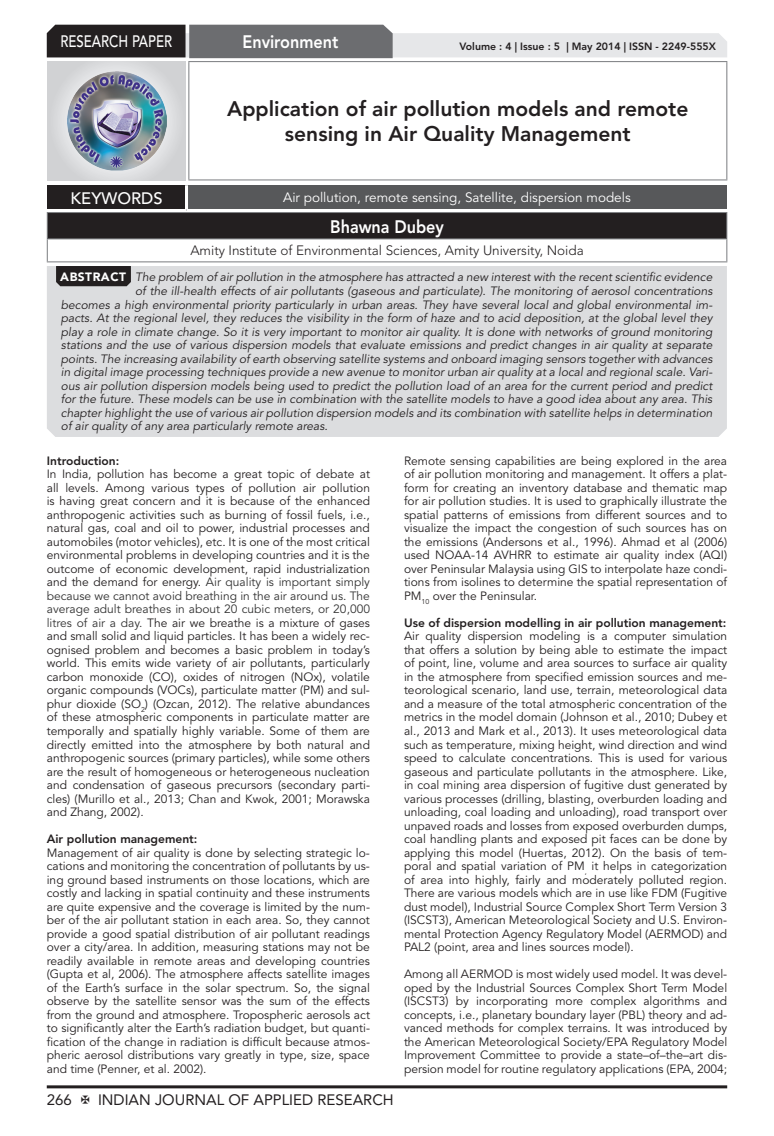
<style>
.page{position:relative;width:774px;height:1136px;background:#fff}
.page>*{position:absolute;margin:0;border:0;box-sizing:border-box;transform-origin:0 0}
.t1{font:800 21px/25.2px "Avenir LT Std";color:#231f20;text-align:center}
.t2{font:800 18px "Avenir LT Std";color:#fff;scale:.9 1}
.t3{font:500 16.5px "Avenir LT Std";color:#fff;scale:.8 1}
.t4{font:500 16.5px "Avenir LT Std";color:#fff}
.t5{font:15px "Avenir LT Std";color:#231f20}
.t6{font:300 13.5px "Avenir LT Std";color:#231f20}
.t7{font:13.5px "Avenir LT Std";color:#fff}
.t8{font:12px/13.5px "Avenir LT Std";color:#231f20;text-align:justify}
.t9{font:italic 12px "Avenir LT Std";color:#231f20}
.t10{font:800 12px "Avenir LT Std";color:#231f20}
.t11{font:800 10.5px "Avenir LT Std";color:#231f20}
.s1{font-weight:900;font-style:normal;color:#fff}
.s2{color:#333}
</style>
<div class="page">
<hr style="left:47px;top:1085px;width:680px;height:3px;background:#231f20">
<div style="left:48px;top:62px;width:137px;height:118px;background:linear-gradient(to right,#d9dadc,#d8d9db)"></div>
<img style="left:68px;top:71px;width:99px;height:100px">
<svg style="left:47px;top:25px;width:680px;height:33px;background:#9e9e9f"></svg>
<hr style="left:188px;top:61px;width:539px;height:1px;background:#808285">
<hr style="left:188px;top:62px;width:1px;height:117px;background:#808285">
<hr style="left:726px;top:62px;width:1px;height:117px;background:#808285">
<hr style="left:188px;top:179px;width:539px;height:1px;background:#808285">
<div style="left:47px;top:212px;width:680px;height:27px;background:#231f20"></div>
<hr style="left:47px;top:212px;width:680px;height:1px;background:#808285">
<hr style="left:47px;top:238px;width:680px;height:1px;background:#808285">
<svg style="left:47px;top:213px;width:1px;height:48px"></svg>
<svg style="left:726px;top:213px;width:1px;height:48px"></svg>
<hr style="left:47px;top:261px;width:680px;height:1px;background:#808285">
<div style="left:47px;top:185px;width:139px;height:25px;background:#231f20"></div>
<div style="left:186px;top:185px;width:541px;height:25px;background:#57585a"></div>
<hr style="left:185px;top:185px;width:3px;height:24px;background:#fff">
<hr style="left:47px;top:209px;width:139px;height:3px;background:#fff">
<hr style="left:186px;top:209px;width:541px;height:3px;background:#fff">
<div style="left:47px;top:266px;width:680px;height:171px;background:#dcdddf"></div>
<svg style="left:56px;top:266px;width:75px;height:20px"></svg>
<h3 class="t3" style="left:60px;top:32px;width:139px">RESEARCH PAPER</h3>
<h2 class="t2" style="left:242px;top:31px;width:108px">Environment</h2>
<p class="t11" style="left:459px;top:41px;width:258px">Volume : 4 | Issue : 5 | May 2014 | ISSN - 2249-555X</p>
<h1 class="t1" style="left:227px;top:96px;width:463px">Application of air pollution models and remote sensing in Air Quality Management</h1>
<h3 class="t4" style="left:71px;top:189px;width:94px">KEYWORDS</h3>
<p class="t7" style="left:283px;top:189px;width:349px">Air pollution, remote sensing, Satellite, dispersion models</p>
<h2 class="t2" style="left:330px;top:215px;width:128px">Bhawna Dubey</h2>
<p class="t6" style="left:190px;top:243px;width:395px">Amity Institute of Environmental Sciences, Amity University, Noida</p>
<p class="t9" style="left:60px;top:270px;width:654px"><span class="s1">ABSTRACT</span> The problem of air pollution in the atmosphere has attracted a new interest with the recent scientific evidence</p>
<p class="t9" style="left:135px;top:284px;width:579px">of the ill-health effects of air pollutants (gaseous and particulate). The monitoring of aerosol concentrations</p>
<p class="t9" style="left:61px;top:297px;width:653px">becomes a high environmental priority particularly in urban areas. They have several local and global environmental im-</p>
<p class="t9" style="left:61px;top:311px;width:653px">pacts. At the regional level, they reduces the visibility in the form of haze and to acid deposition, at the global level they</p>
<p class="t9" style="left:61px;top:324px;width:653px">play a role in climate change. So it is very important to monitor air quality. It is done with networks of ground monitoring</p>
<p class="t9" style="left:61px;top:338px;width:653px">stations and the use of various dispersion models that evaluate emissions and predict changes in air quality at separate</p>
<p class="t9" style="left:61px;top:351px;width:653px">points. The increasing availability of earth observing satellite systems and onboard imaging sensors together with advances</p>
<p class="t9" style="left:61px;top:365px;width:653px">in digital image processing techniques provide a new avenue to monitor urban air quality at a local and regional scale. Vari-</p>
<p class="t9" style="left:61px;top:378px;width:653px">ous air pollution dispersion models being used to predict the pollution load of an area for the current period and predict</p>
<p class="t9" style="left:61px;top:392px;width:653px">for the future. These models can be use in combination with the satellite models to have a good idea about any area. This</p>
<p class="t9" style="left:61px;top:405px;width:653px">chapter highlight the use of various air pollution dispersion models and its combination with satellite helps in determination</p>
<p class="t9" style="left:61px;top:419px;width:268px">of air quality of any area particularly remote areas.</p>
<p class="t10" style="left:47px;top:453px;width:74px">Introduction:</p>
<p class="t8" style="left:47px;top:467px;width:325px">In India, pollution has become a great topic of debate at all levels. Among various types of pollution air pollution is having great concern and it is because of the enhanced anthropogenic activities such as burning of fossil fuels, i.e., natural gas, coal and oil to power, industrial processes and automobiles (motor vehicles), etc. It is one of the most critical environmental problems in developing countries and it is the outcome of economic development, rapid industrialization and the demand for energy. <span class="s2">Air quality is important simply because we cannot avoid breathing in the air around us. The average adult breathes in about 20 cubic meters, or 20,000 litres of air a day.</span> The air we breathe is a mixture of gases and small solid and liquid particles. It has been a widely rec&shy;ognised problem and becomes a basic problem in today’s world. This emits wide variety of air pollutants, particularly carbon monoxide (CO), oxides of nitrogen (NOx), volatile organic compounds (VOCs), particulate matter (PM) and sul&shy;phur dioxide (SO<sub>2</sub>) (Ozcan, 2012). The relative abundances of these atmospheric components in particulate matter are temporally and spatially highly variable. Some of them are directly emitted into the atmosphere by both natural and anthropogenic sources (primary particles), while some others are the result of homogeneous or heterogeneous nucleation and condensation of gaseous precursors (secondary parti&shy;cles) (Murillo et al., 2013; Chan and Kwok, 2001; Morawska and Zhang, 2002).</p>
<p class="t10" style="left:47px;top:831px;width:152px">Air pollution management:</p>
<p class="t8" style="left:47px;top:845px;width:325px">Management of air quality is done by selecting strategic lo&shy;cations and monitoring the concentration of pollutants by us&shy;ing ground based instruments on those locations, which are costly and lacking in spatial continuity and these instruments are quite expensive and the coverage is limited by the num&shy;ber of the air pollutant station in each area. So, they cannot provide a good spatial distribution of air pollutant readings over a city/area. In addition, measuring stations may not be readily available in remote areas and developing countries (Gupta et al, 2006). The atmosphere affects satellite images of the Earth’s surface in the solar spectrum. So, the signal observe by the satellite sensor was the sum of the effects from the ground and atmosphere. Tropospheric aerosols act to significantly alter the Earth’s radiation budget, but quanti&shy;fication of the change in radiation is difficult because atmos&shy;pheric aerosol distributions vary greatly in type, size, space and time (Penner, et al. 2002).</p>
<p class="t8" style="left:404px;top:454px;width:325px">Remote sensing capabilities are being explored in the area of air pollution monitoring and management. It offers a plat&shy;form for creating an inventory database and thematic map for air pollution studies. It is used to graphically illustrate the spatial patterns of emissions from different sources and to visualize the impact the congestion of such sources has on the emissions (Andersons et al., 1996). Ahmad et al (2006) used NOAA-14 AVHRR to estimate air quality index (AQI) over Peninsular Malaysia using GIS to interpolate haze condi&shy;tions from isolines to determine the spatial representation of PM<sub>10</sub> over the Peninsular.</p>
<p class="t10" style="left:404px;top:615px;width:324px">Use of dispersion modelling in air pollution management:</p>
<p class="t8" style="left:404px;top:629px;width:325px">Air quality dispersion modeling is a computer simulation that offers a solution by being able to estimate the impact of point, line, volume and area sources to surface air quality in the atmosphere from specified emission sources and me&shy;teorological scenario, land use, terrain, meteorological data and a measure of the total atmospheric concentration of the metrics in the model domain (Johnson et al., 2010; Dubey et al., 2013 and Mark et al., 2013). It uses meteorological data such as temperature, mixing height, wind direction and wind speed to calculate concentrations. This is used for various gaseous and particulate pollutants in the atmosphere. Like, in coal mining area dispersion of fugitive dust generated by various processes (drilling, blasting, overburden loading and unloading, coal loading and unloading), road transport over unpaved roads and losses from exposed overburden dumps, coal handling plants and exposed pit faces can be done by applying this model (Huertas, 2012). On the basis of tem&shy;poral and spatial variation of PM<sub>,</sub> it helps in categorization of area into highly, fairly and moderately polluted region.<br>There are various models which are in use like FDM (Fugitive dust model), Industrial Source Complex Short Term Version 3 (ISCST3), American Meteorological Society and U.S. Environ&shy;mental Protection Agency Regulatory Model (AERMOD) and PAL2 (point, area and lines sources model).</p>
<p class="t8" style="left:404px;top:967px;width:325px">Among all AERMOD is most widely used model. It was devel&shy;oped by the Industrial Sources Complex Short Term Model (ISCST3) by incorporating more complex algorithms and concepts, i.e., planetary boundary layer (PBL) theory and ad&shy;vanced methods for complex terrains. It was introduced by the American Meteorological Society/EPA Regulatory Model Improvement Committee to provide a state–of–the–art dis&shy;persion model for routine regulatory applications (EPA, 2004;</p>
<p class="t5" style="left:47px;top:1090px;width:27px">266</p>
<p class="t5" style="left:98px;top:1090px;width:297px">INDIAN JOURNAL OF APPLIED RESEARCH</p>
</div>
